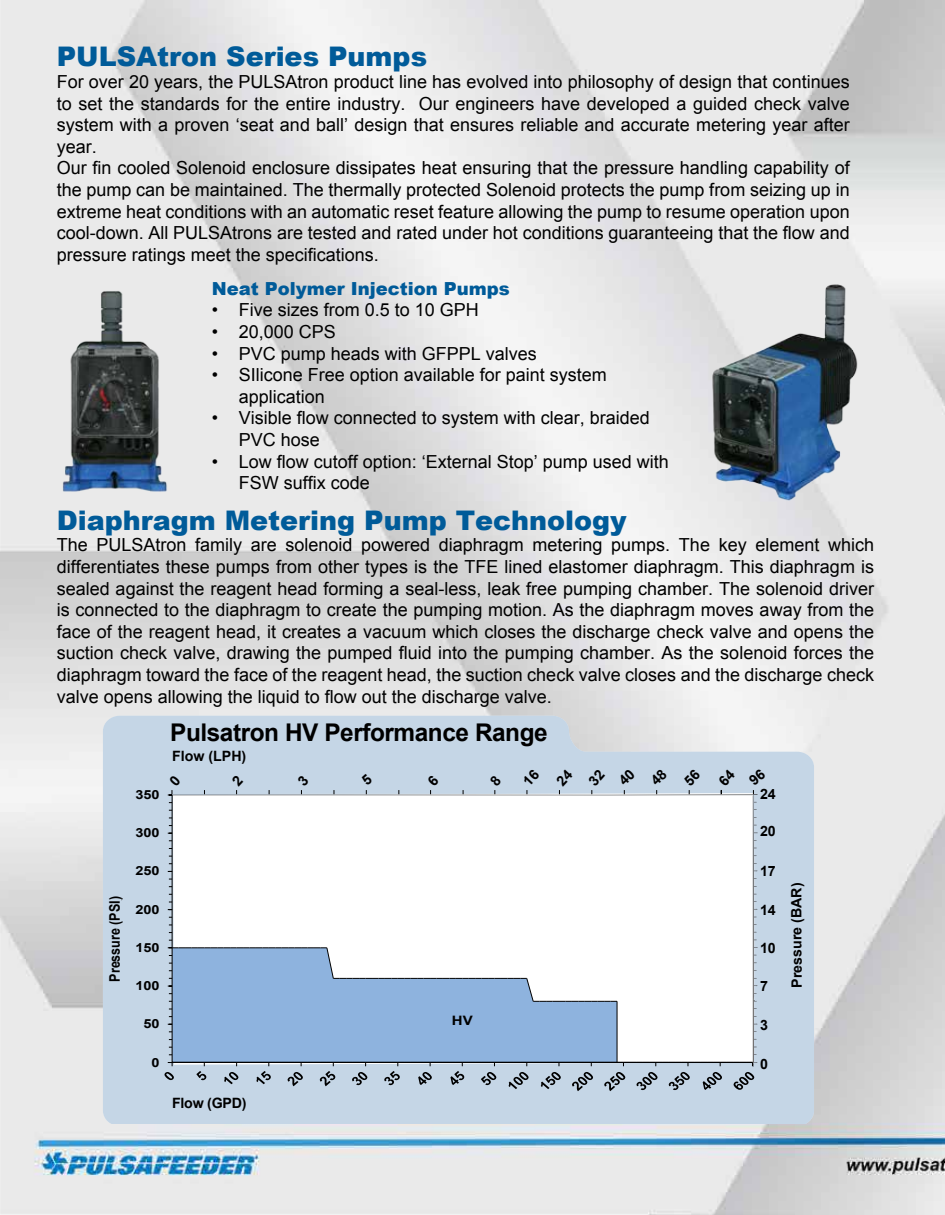
<style>
.page{position:relative;width:945px;height:1215px;background:#fff}
.page>*{position:absolute;margin:0;border:0;box-sizing:border-box;transform-origin:0 0}
.t1{font:900 27px "Arial";color:#005b99}
.t2{font:700 24.45px "Arial";letter-spacing:-.02em;color:#000}
.t3{font:18px/21.6px "Arial";color:#000}
.t4{font:900 18px "Arial";color:#005b99}
.t5{font:700 14.55px "Arial";color:#000;scale:.86 1}
.t6{font:700 14.25px "Arial";letter-spacing:-.005em;color:#000}
.t7{font:700 12.9px "Arial";color:#000;scale:1.16 1}
.t8{font:700 12.6px "Arial";color:#000;scale:1.16 1}
</style>
<div class="page">
<img style="left:0;top:0;width:945px;height:1215px">
<svg style="left:103px;top:716px;width:711px;height:408px;background:#c8d7e6"></svg>
<img style="left:698px;top:273px;width:167px;height:235px">
<img style="left:54px;top:281px;width:120px;height:225px">
<svg style="left:164px;top:768px;width:602px;height:323px"></svg>
<h1 class="t1" style="left:57px;top:37px;width:372px">PULSAtron Series Pumps</h1>
<p class="t3" style="left:57px;top:71px;width:795px">For over 20 years, the PULSAtron product line has evolved into philosophy of design that continues to set the standards for the entire industry. Our engineers have developed a guided check valve system with a proven ‘seat and ball’ design that ensures reliable and accurate metering year after year.<br>Our fin cooled Solenoid enclosure dissipates heat ensuring that the pressure handling capability of the pump can be maintained. The thermally protected Solenoid protects the pump from seizing up in extreme heat conditions with an automatic reset feature allowing the pump to resume operation upon cool-down. All PULSAtrons are tested and rated under hot conditions guaranteeing that the flow and pressure ratings meet the specifications.</p>
<p class="t4" style="left:212px;top:275px;width:299px">Neat Polymer Injection Pumps</p>
<p class="t3" style="left:212px;top:300px;width:269px">• Five sizes from 0.5 to 10 GPH</p>
<p class="t3" style="left:212px;top:321px;width:126px">• 20,000 CPS</p>
<p class="t3" style="left:212px;top:343px;width:327px">• PVC pump heads with GFPPL valves</p>
<p class="t3" style="left:239px;top:364px;width:370px;text-indent:-27px">• SIlicone Free option available for paint system application</p>
<p class="t3" style="left:239px;top:408px;width:413px;text-indent:-27px">• Visible flow connected to system with clear, braided<br>PVC hose</p>
<p class="t3" style="left:239px;top:451px;width:432px;text-indent:-27px">• Low flow cutoff option: ‘External Stop’ pump used with<br>FSW suffix code</p>
<h1 class="t1" style="left:57px;top:501px;width:572px">Diaphragm Metering Pump Technology</h1>
<p class="t3" style="left:57px;top:535px;width:819px;text-align:justify">The PULSAtron family are solenoid powered diaphragm metering pumps. The key element which differentiates these pumps from other types is the TFE lined elastomer diaphragm. This diaphragm is sealed against the reagent head forming a seal-less, leak free pumping chamber. The solenoid driver is connected to the diaphragm to create the pumping motion. As the diaphragm moves away from the face of the reagent head, it creates a vacuum which closes the discharge check valve and opens the suction check valve, drawing the pumped fluid into the pumping chamber. As the solenoid forces the diaphragm toward the face of the reagent head, the suction check valve closes and the discharge check valve opens allowing the liquid to flow out the discharge valve.</p>
<h2 class="t2" style="left:170px;top:717px;width:379px">Pulsatron HV Performance Range</h2>
<p class="t5" style="left:105px;top:982px;width:101px;rotate:-90deg">Pressure (PSI)</p>
<p class="t8" style="left:135px;top:786px;width:22px">350</p>
<p class="t8" style="left:135px;top:824px;width:22px">300</p>
<p class="t8" style="left:135px;top:863px;width:22px">250</p>
<p class="t8" style="left:135px;top:901px;width:22px">200</p>
<p class="t8" style="left:135px;top:939px;width:22px">150</p>
<p class="t8" style="left:135px;top:977px;width:22px">100</p>
<p class="t8" style="left:144px;top:1015px;width:15px">50</p>
<p class="t8" style="left:152px;top:1054px;width:8px">0</p>
<p class="t6" style="left:172px;top:746px;width:76px">Flow (LPH)</p>
<p class="t6" style="left:172px;top:1093px;width:76px">Flow (GPD)</p>
<p class="t7" style="left:452px;top:1012px;width:19px">HV</p>
<p class="t6" style="left:760px;top:784px;width:17px">24</p>
<p class="t6" style="left:760px;top:822px;width:17px">20</p>
<p class="t6" style="left:760px;top:861px;width:17px">17</p>
<p class="t6" style="left:760px;top:900px;width:17px">14</p>
<p class="t6" style="left:760px;top:938px;width:17px">10</p>
<p class="t6" style="left:760px;top:976px;width:9px">7</p>
<p class="t6" style="left:760px;top:1015px;width:9px">3</p>
<p class="t6" style="left:760px;top:1054px;width:9px">0</p>
<p class="t6" style="left:787px;top:988px;width:107px;rotate:-90deg">Pressure (BAR)</p>
</div>
